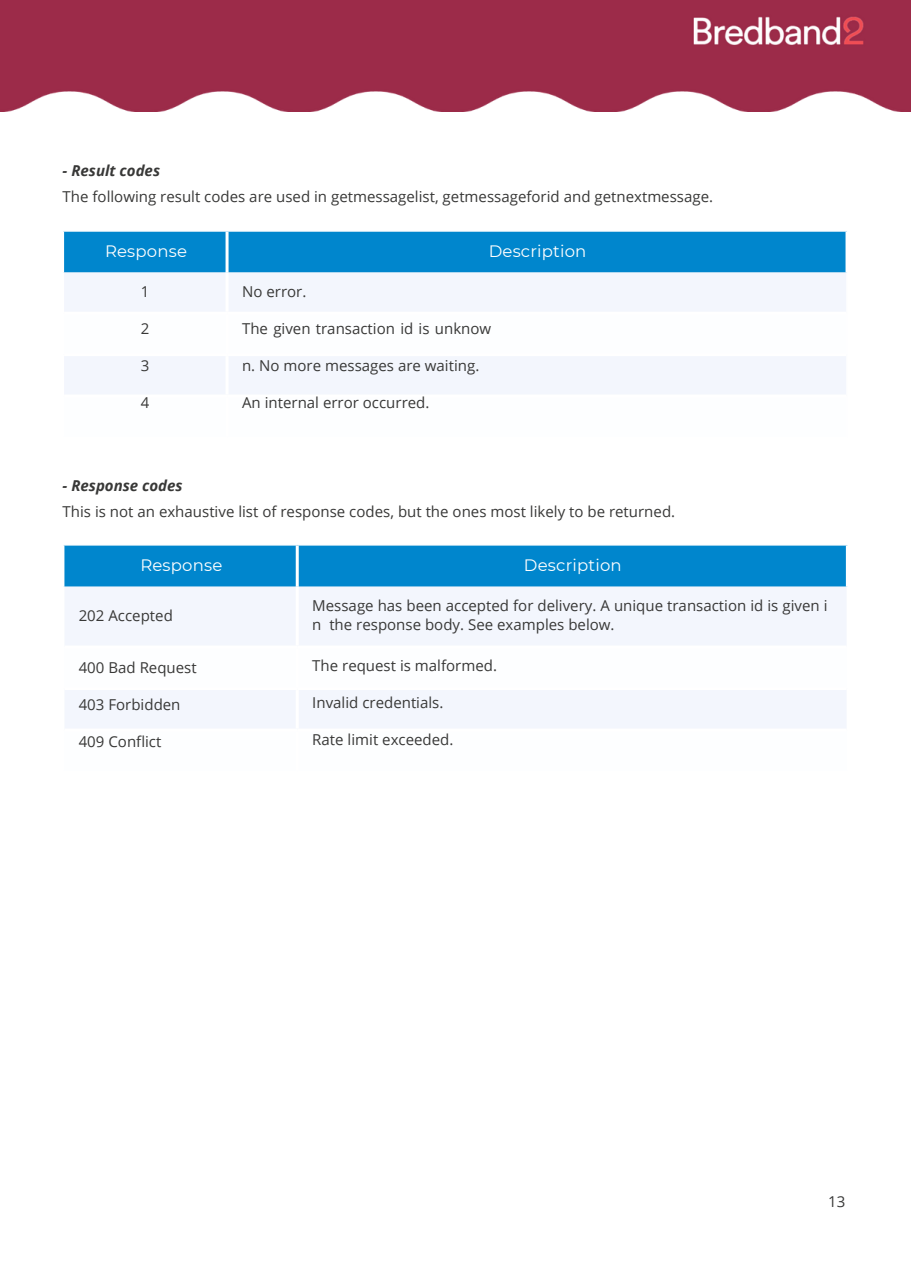
<style>
.page{position:relative;width:911px;height:1280px;background:#fff}
.page>*{position:absolute;margin:0;border:0;box-sizing:border-box;transform-origin:0 0}
.t1{font:16.5px "Montserrat";letter-spacing:.01em;color:#fff}
.t2{font:15px/19.2px "Open Sans";color:#383837}
.t3{font:italic 700 15px "Open Sans";color:#383837}
</style>
<div class="page">
<div style="left:64px;top:232px;width:781px;height:40px;background:#0086cd"></div>
<div style="left:64px;top:272px;width:781px;height:39px;background:#f3f6fd"></div>
<div style="left:64px;top:356px;width:781px;height:38px;background:#f3f6fd"></div>
<hr style="left:225px;top:272px;width:3px;height:39px;background:#fff">
<hr style="left:225px;top:356px;width:3px;height:38px;background:#fff">
<hr style="left:225px;top:232px;width:3px;height:40px;background:#fff">
<div style="left:64px;top:545px;width:781px;height:41px;background:#0086cd"></div>
<div style="left:64px;top:586px;width:782px;height:59px;background:#f3f6fd"></div>
<div style="left:65px;top:690px;width:781px;height:38px;background:#f3f6fd"></div>
<hr style="left:295px;top:586px;width:3px;height:59px;background:#fff">
<hr style="left:295px;top:690px;width:3px;height:38px;background:#fff">
<hr style="left:295px;top:545px;width:3px;height:41px;background:#fff">
<img style="left:0;top:0;width:910px;height:111px">
<p class="t3" style="left:63px;top:160px;width:99px">- Result codes</p>
<p class="t2" style="left:63px;top:186px;width:651px">The following result codes are used in getmessagelist, getmessageforid and getnextmessage.</p>
<p class="t1" style="left:105px;top:241px;width:83px">Response</p>
<p class="t2" style="left:141px;top:281px;width:10px">1</p>
<p class="t2" style="left:141px;top:318px;width:10px">2</p>
<p class="t2" style="left:141px;top:355px;width:10px">3</p>
<p class="t2" style="left:141px;top:393px;width:10px">4</p>
<p class="t1" style="left:488px;top:241px;width:99px">Description</p>
<p class="t2" style="left:242px;top:281px;width:66px">No error.</p>
<p class="t2" style="left:242px;top:318px;width:250px">The given transaction id is unknow</p>
<p class="t2" style="left:242px;top:355px;width:239px">n. No more messages are waiting.</p>
<p class="t2" style="left:242px;top:393px;width:189px">An internal error occurred.</p>
<p class="t3" style="left:63px;top:475px;width:122px">- Response codes</p>
<p class="t2" style="left:63px;top:501px;width:614px">This is not an exhaustive list of response codes, but the ones most likely to be returned.</p>
<p class="t1" style="left:140px;top:554px;width:83px">Response</p>
<p class="t2" style="left:79px;top:605px;width:96px">202 Accepted</p>
<p class="t2" style="left:79px;top:657px;width:119px">400 Bad Request</p>
<p class="t2" style="left:79px;top:694px;width:103px">403 Forbidden</p>
<p class="t2" style="left:79px;top:731px;width:84px">409 Conflict</p>
<p class="t1" style="left:523px;top:554px;width:99px">Description</p>
<p class="t2" style="left:312px;top:595px;width:516px">Message has been accepted for delivery. A unique transaction id is given i n the response body. See examples below.</p>
<p class="t2" style="left:312px;top:655px;width:186px">The request is malformed.</p>
<p class="t2" style="left:312px;top:692px;width:133px">Invalid credentials.</p>
<p class="t2" style="left:312px;top:729px;width:143px">Rate limit exceeded.</p>
<p class="t2" style="left:827px;top:1191px;width:19px">13</p>
</div>
